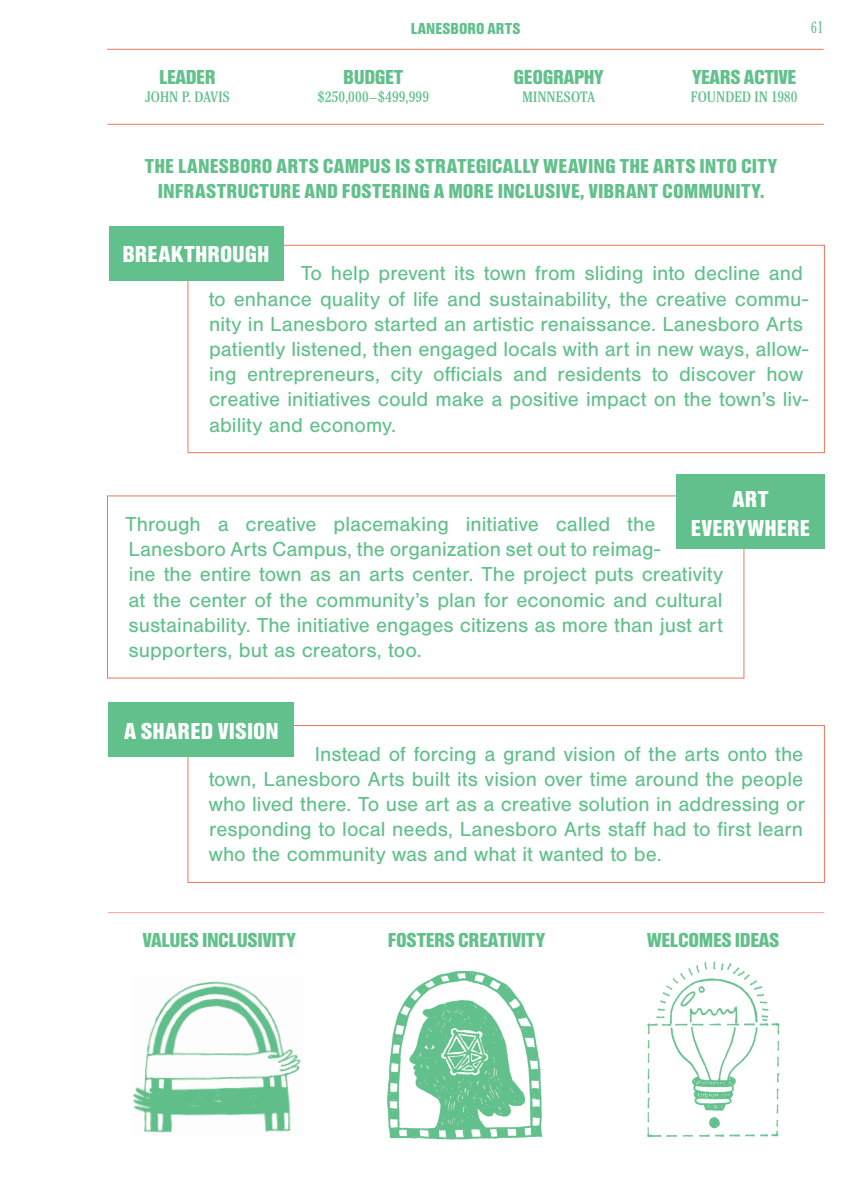
<style>
.page{position:relative;width:864px;height:1188px;background:#fff}
.page>*{position:absolute;margin:0;border:0;box-sizing:border-box;transform-origin:0 0}
.t1{font:900 condensed 24px/28.8px "Nimbus Sans T";letter-spacing:.005em;color:#fff;text-align:center}
.t2{font:21px/25.2px "Nimbus San";color:#61c08b;text-align:justify}
.t3{font:900 condensed 21px/25.2px "Nimbus Sans T";letter-spacing:-.005em;color:#61c08b;text-align:center}
.t4{font:900 condensed 16.5px "Nimbus Sans T";color:#61c08b}
.t5{font:300 condensed 16.5px "Cheltenham";color:#61c08b}
.t6{font:condensed 15px "Cheltenham";letter-spacing:.005em;color:#61c08b}
</style>
<div class="page">
<hr style="left:108px;top:912px;width:716px;height:1px;background:#f69f9f">
<div style="left:188px;top:245px;width:636px;height:208px;border:1px solid #eb785b"></div>
<hr style="left:107px;top:124px;width:717px;height:1px;background:#eb785b">
<hr style="left:107px;top:49px;width:716px;height:1px;background:#eb785b">
<svg style="left:107px;top:495px;width:718px;height:388px"></svg>
<div style="left:109px;top:226px;width:174px;height:54px;background:#61c08b"></div>
<div style="left:676px;top:474px;width:148px;height:75px;background:#61c08b"></div>
<div style="left:108px;top:702px;width:186px;height:54px;background:#61c08b"></div>
<img style="left:133px;top:981px;width:168px;height:152px">
<img style="left:387px;top:970px;width:156px;height:170px">
<img style="left:647px;top:961px;width:133px;height:177px">
<p class="t4" style="left:411px;top:19px;width:111px">LANESBORO ARTS</p>
<p class="t5" style="left:810px;top:17px;width:14px">61</p>
<p class="t3" style="left:159px;top:64px;width:58px">LEADER</p>
<p class="t3" style="left:343px;top:64px;width:62px">BUDGET</p>
<p class="t3" style="left:513px;top:64px;width:92px">GEOGRAPHY</p>
<p class="t3" style="left:692px;top:64px;width:106px">YEARS ACTIVE</p>
<p class="t6" style="left:145px;top:88px;width:86px">JOHN P. DAVIS</p>
<p class="t6" style="left:317px;top:88px;width:113px">$250,000–$499,999</p>
<p class="t6" style="left:522px;top:88px;width:74px">MINNESOTA</p>
<p class="t6" style="left:691px;top:88px;width:108px">FOUNDED IN 1980</p>
<p class="t3" style="left:145px;top:153px;width:634px">THE LANESBORO ARTS CAMPUS IS STRATEGICALLY WEAVING THE ARTS INTO CITY<br>INFRASTRUCTURE AND FOSTERING A MORE INCLUSIVE, VIBRANT COMMUNITY.</p>
<p class="t1" style="left:122px;top:240px;width:149px">BREAKTHROUGH</p>
<p class="t2" style="left:301px;top:261px;width:503px">To help prevent its town from sliding into decline and</p>
<p class="t2" style="left:209px;top:286px;width:601px">to enhance quality of life and sustainability, the creative commu-</p>
<p class="t2" style="left:209px;top:311px;width:595px">nity in Lanesboro started an artistic renaissance. Lanesboro Arts</p>
<p class="t2" style="left:209px;top:337px;width:600px">patiently listened, then engaged locals with art in new ways, allow-</p>
<p class="t2" style="left:209px;top:362px;width:595px">ing entrepreneurs, city ofcials and residents to discover how</p>
<p class="t2" style="left:209px;top:387px;width:601px">creative initiatives could make a positive impact on the town’s liv-</p>
<p class="t2" style="left:209px;top:412px;width:189px">ability and economy.</p>
<p class="t1" style="left:691px;top:484px;width:121px">ART<br>EVERYWHERE</p>
<p class="t2" style="left:129px;top:562px;width:596px">ine the entire town as an arts center. The project puts creativity</p>
<p class="t2" style="left:128px;top:587px;width:595px">at the center of the community’s plan for economic and cultural</p>
<p class="t2" style="left:128px;top:612px;width:596px">sustainability. The initiative engages citizens as more than just art</p>
<p class="t2" style="left:128px;top:638px;width:295px">supporters, but as creators, too.</p>
<p class="t2" style="left:125px;top:512px;width:531px">Through a creative placemaking initiative called the</p>
<p class="t2" style="left:128px;top:537px;width:533px">Lanesboro Arts Campus, the organization set out to reimag-</p>
<p class="t1" style="left:124px;top:716px;width:156px">A SHARED VISION</p>
<p class="t2" style="left:209px;top:741px;width:598px;text-indent:106px">Instead of forcing a grand vision of the arts onto the town, Lanesboro Arts built its vision over time around the people who lived there. To use art as a creative solution in addressing or responding to local needs, Lanesboro Arts staf had to frst learn who the community was and what it wanted to be.</p>
<p class="t3" style="left:142px;top:927px;width:155px">VALUES INCLUSIVITY</p>
<p class="t3" style="left:388px;top:927px;width:159px">FOSTERS CREATIVITY</p>
<p class="t3" style="left:646px;top:927px;width:134px">WELCOMES IDEAS</p>
</div>
